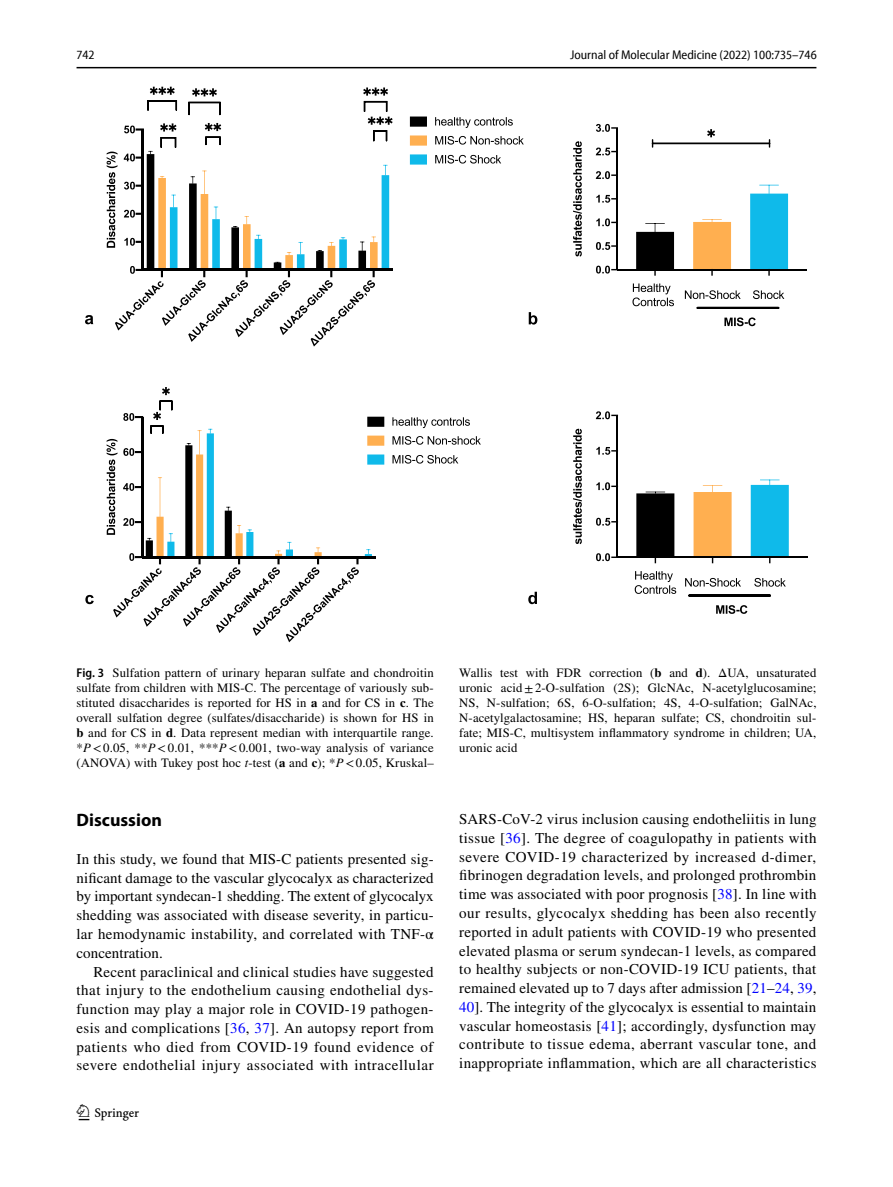
<style>
.page{position:relative;width:893px;height:1187px;background:#fff}
.page>*{position:absolute;margin:0;border:0;box-sizing:border-box;transform-origin:0 0}
.t1{font:22.5px "Springnew Regular 2";color:#000}
.t2{font:700 18px "Myriad Pro";color:#000}
.t3{font:15px/18.8px "STIX";letter-spacing:.02em;color:#000;text-align:justify}
.t4{font:12.75px/15px "STIX";letter-spacing:.01em;color:#000;text-align:justify}
.t5{font:semi-condensed 12.75px "Myriad Pro Unic";color:#000}
.s1{font-family:"Myriad Pro";font-weight:600;font-stretch:semi-condensed}
.s2{font-weight:700}
.s3{font-style:italic}
.s4{color:#00f}
</style>
<div class="page">
<hr style="left:77px;top:67px;width:739px;height:1px;background:#000">
<svg style="left:435px;top:155px;width:66px;height:8px"></svg>
<svg style="left:410px;top:154px;width:17px;height:10px"></svg>
<svg style="left:435px;top:136px;width:89px;height:9px"></svg>
<svg style="left:410px;top:135px;width:17px;height:11px"></svg>
<svg style="left:435px;top:117px;width:78px;height:11px"></svg>
<svg style="left:410px;top:116px;width:17px;height:11px"></svg>
<svg style="left:107px;top:87px;width:286px;height:259px"></svg>
<hr style="left:617px;top:269px;width:190px;height:1px;background:#000">
<hr style="left:617px;top:128px;width:1px;height:142px;background:#000">
<svg style="left:596px;top:265px;width:22px;height:8px"></svg>
<svg style="left:596px;top:242px;width:21px;height:8px"></svg>
<svg style="left:596px;top:218px;width:21px;height:8px"></svg>
<svg style="left:596px;top:195px;width:21px;height:8px"></svg>
<svg style="left:596px;top:171px;width:21px;height:8px"></svg>
<svg style="left:596px;top:147px;width:21px;height:8px"></svg>
<svg style="left:596px;top:124px;width:22px;height:8px"></svg>
<svg style="left:636px;top:223px;width:38px;height:53px"></svg>
<svg style="left:693px;top:219px;width:38px;height:57px;background:#f5b264"></svg>
<svg style="left:750px;top:185px;width:38px;height:91px;background:#31bfe7"></svg>
<svg style="left:573px;top:141px;width:9px;height:115px"></svg>
<svg style="left:632px;top:283px;width:42px;height:23px"></svg>
<svg style="left:753px;top:290px;width:31px;height:9px"></svg>
<svg style="left:685px;top:290px;width:56px;height:9px"></svg>
<svg style="left:724px;top:317px;width:32px;height:9px"></svg>
<hr style="left:697px;top:307px;width:82px;height:2px;background:#000">
<hr style="left:652px;top:143px;width:118px;height:1px;background:#000">
<svg style="left:707px;top:129px;width:8px;height:8px"></svg>
<svg style="left:392px;top:455px;width:66px;height:8px"></svg>
<svg style="left:392px;top:436px;width:89px;height:8px"></svg>
<svg style="left:392px;top:417px;width:78px;height:11px"></svg>
<svg style="left:107px;top:387px;width:277px;height:255px"></svg>
<hr style="left:617px;top:556px;width:191px;height:2px;background:#000">
<hr style="left:617px;top:415px;width:1px;height:142px;background:#000">
<svg style="left:596px;top:553px;width:21px;height:8px"></svg>
<svg style="left:596px;top:517px;width:21px;height:8px"></svg>
<svg style="left:596px;top:482px;width:21px;height:8px"></svg>
<svg style="left:596px;top:447px;width:21px;height:7px"></svg>
<svg style="left:596px;top:411px;width:22px;height:8px"></svg>
<svg style="left:636px;top:491px;width:38px;height:72px;background:#1a1a1a"></svg>
<svg style="left:693px;top:485px;width:39px;height:78px"></svg>
<svg style="left:751px;top:479px;width:38px;height:84px;background:#2cbde6"></svg>
<svg style="left:573px;top:428px;width:9px;height:116px"></svg>
<svg style="left:635px;top:571px;width:41px;height:23px"></svg>
<svg style="left:754px;top:578px;width:32px;height:8px"></svg>
<svg style="left:685px;top:578px;width:56px;height:8px"></svg>
<svg style="left:716px;top:605px;width:31px;height:9px"></svg>
<hr style="left:688px;top:594px;width:83px;height:2px;background:#000">
<svg style="left:85px;top:315px;width:8px;height:9px"></svg>
<svg style="left:85px;top:595px;width:9px;height:9px"></svg>
<svg style="left:529px;top:312px;width:8px;height:12px"></svg>
<svg style="left:528px;top:591px;width:9px;height:13px"></svg>
<p class="t5" style="left:77px;top:50px;width:20px">742</p>
<p class="t5" style="left:570px;top:50px;width:248px">Journal of Molecular Medicine (2022) 100:735–746</p>
<p class="t4" style="left:77px;top:666px;width:359px"><span class="s1">Fig. 3</span> Sulfation pattern of urinary heparan sulfate and chondroitin sulfate from children with MIS-C. The percentage of variously sub&shy;stituted disaccharides is reported for HS in <span class="s2">a</span> and for CS in <span class="s2">c</span>. The overall sulfation degree (sulfates/disaccharide) is shown for HS in <span class="s2">b</span> and for CS in <span class="s2">d</span>. Data represent median with interquartile range. *<span class="s3">P</span>&lt;0.05, **<span class="s3">P</span>&lt;0.01, ***<span class="s3">P</span>&lt;0.001, two-way analysis of variance (ANOVA) with Tukey post hoc <span class="s3">t</span>-test (<span class="s2">a</span> and <span class="s2">c</span>); *<span class="s3">P</span>&lt;0.05, Kruskal–</p>
<p class="t4" style="left:459px;top:666px;width:359px">Wallis test with FDR correction (<span class="s2">b</span> and <span class="s2">d</span>). ΔUA, unsaturated uronic acid±2-O-sulfation (2S); GlcNAc, N-acetylglucosamine; NS, N-sulfation; 6S, 6-O-sulfation; 4S, 4-O-sulfation; GalNAc, N-acetylgalactosamine; HS, heparan sulfate; CS, chondroitin sul&shy;fate; MIS-C, multisystem inflammatory syndrome in children; UA, uronic acid</p>
<p class="t2" style="left:77px;top:808px;width:87px">Discussion</p>
<p class="t3" style="left:77px;top:850px;width:359px">In this study, we found that MIS-C patients presented sig&shy;nificant damage to the vascular glycocalyx as characterized by important syndecan-1 shedding. The extent of glycocalyx shedding was associated with disease severity, in particu&shy;lar hemodynamic instability, and correlated with TNF-α concentration.</p>
<p class="t3" style="left:77px;top:963px;width:359px;text-indent:17px">Recent paraclinical and clinical studies have suggested that injury to the endothelium causing endothelial dys&shy;function may play a major role in COVID-19 pathogen&shy;esis and complications [<span class="s4">36</span>, <span class="s4">37</span>]. An autopsy report from patients who died from COVID-19 found evidence of severe endothelial injury associated with intracellular</p>
<h1 class="t1" style="left:79px;top:1104px;width:62px">1 3</h1>
<p class="t3" style="left:459px;top:810px;width:359px">SARS-CoV-2 virus inclusion causing endotheliitis in lung tissue [<span class="s4">36</span>]. The degree of coagulopathy in patients with severe COVID-19 characterized by increased d-dimer, fibrinogen degradation levels, and prolonged prothrombin time was associated with poor prognosis [<span class="s4">38</span>]. In line with our results, glycocalyx shedding has been also recently reported in adult patients with COVID-19 who presented elevated plasma or serum syndecan-1 levels, as compared to healthy subjects or non-COVID-19 ICU patients, that remained elevated up to 7 days after admission [<span class="s4">21</span>–<span class="s4">24</span>, <span class="s4">39</span>, <span class="s4">40</span>]. The integrity of the glycocalyx is essential to maintain vascular homeostasis [<span class="s4">41</span>]; accordingly, dysfunction may contribute to tissue edema, aberrant vascular tone, and inappropriate inflammation, which are all characteristics</p>
</div>
